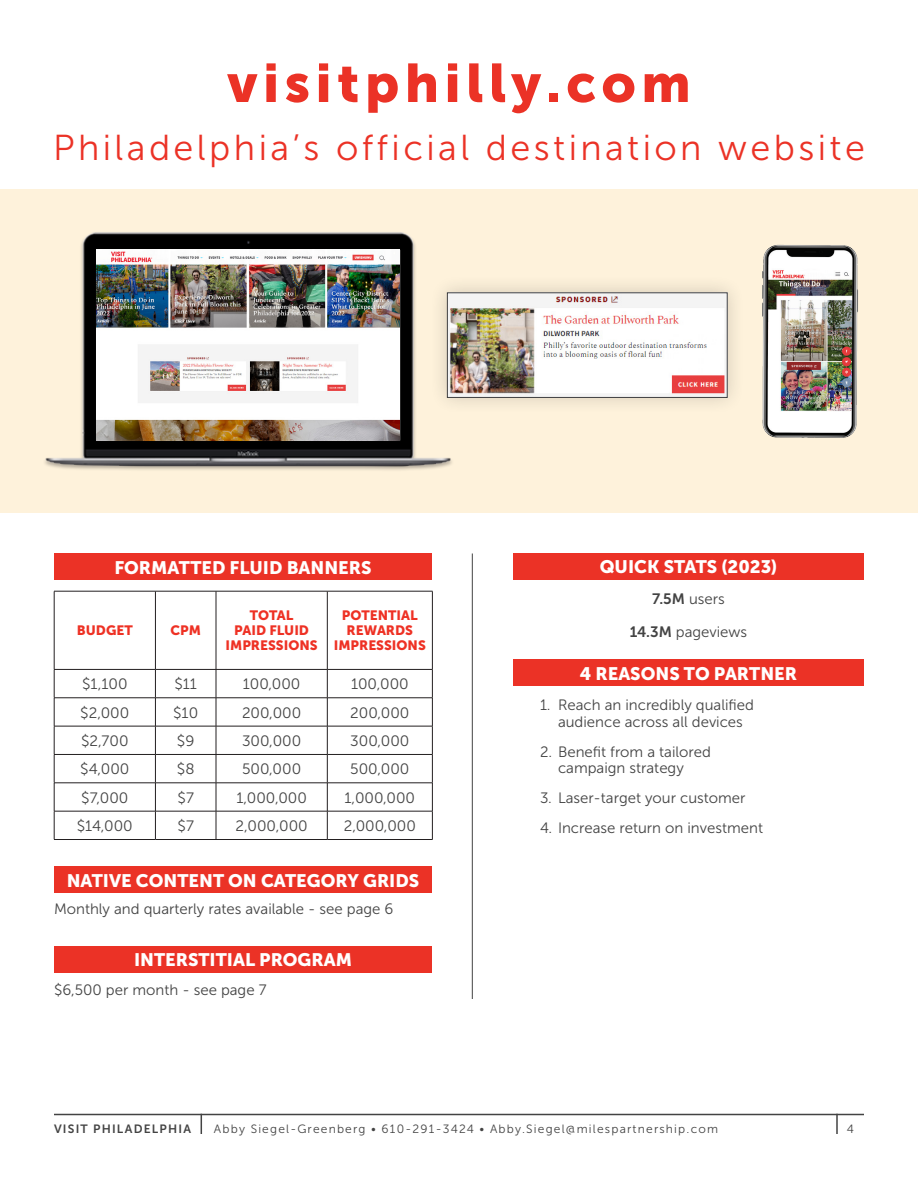
<style>
.page{position:relative;width:918px;height:1188px;background:#fff}
.page>*{position:absolute;margin:0;border:0;box-sizing:border-box;transform-origin:0 0}
.t1{font:54px "Museo Sans 900";letter-spacing:.1em;color:#eb3226}
.t2{font:36px "Museo Sans 300";letter-spacing:.095em;color:#eb3226}
.t3{font:18px "Museo Sans 900";color:#fff}
.Body_left{font:15px/16.5px "Museo Sans 300";color:#434343;text-align:center}
.Cover_Date{font:15px "Museo Sans 300";color:#434343}
.Body_Center{font:15px "Museo Sans 300";color:#434343}
.Cover_Date-2{font:13.5px/15px "Museo Sans 900";color:#ee3124;text-align:center}
.t4{font:12px "Museo Sans 300";letter-spacing:.1em;color:#434343}
.t5{font:12px "Museo Sans 700";letter-spacing:.1em;color:#434343}
.s1{font-family:"Museo Sans 700"}
</style>
<div class="page">
<hr style="left:54px;top:1114px;width:810px;height:1px;background:#434343">
<svg style="left:201px;top:1115px;width:1px;height:19px"></svg>
<hr style="left:836px;top:1114px;width:2px;height:20px;background:#434343">
<div style="left:0;top:189px;width:918px;height:324px;background:#fef2db"></div>
<img style="left:762px;top:244px;width:96px;height:194px">
<div style="left:54px;top:554px;width:378px;height:26px;background:#eb3226"></div>
<hr style="left:472px;top:554px;width:1px;height:445px;background:#434343">
<div style="left:513px;top:554px;width:351px;height:26px;background:#eb3226"></div>
<div style="left:513px;top:659px;width:351px;height:27px;background:#eb3226"></div>
<hr style="left:54px;top:754px;width:101px;height:1px;background:#231f20">
<hr style="left:155px;top:754px;width:61px;height:1px;background:#231f20">
<hr style="left:216px;top:754px;width:111px;height:1px;background:#231f20">
<hr style="left:327px;top:754px;width:106px;height:1px;background:#231f20">
<hr style="left:54px;top:783px;width:101px;height:1px;background:#231f20">
<hr style="left:155px;top:783px;width:61px;height:1px;background:#231f20">
<hr style="left:216px;top:783px;width:111px;height:1px;background:#231f20">
<hr style="left:327px;top:783px;width:106px;height:1px;background:#231f20">
<hr style="left:54px;top:811px;width:101px;height:1px;background:#231f20">
<hr style="left:155px;top:811px;width:61px;height:1px;background:#231f20">
<hr style="left:216px;top:811px;width:111px;height:1px;background:#231f20">
<hr style="left:327px;top:811px;width:106px;height:1px;background:#231f20">
<hr style="left:54px;top:839px;width:101px;height:1px;background:#231f20">
<hr style="left:155px;top:839px;width:61px;height:1px;background:#231f20">
<hr style="left:216px;top:839px;width:111px;height:1px;background:#231f20">
<hr style="left:327px;top:839px;width:106px;height:1px;background:#231f20">
<hr style="left:54px;top:591px;width:101px;height:1px;background:#231f20">
<hr style="left:54px;top:591px;width:1px;height:78px;background:#231f20">
<hr style="left:155px;top:591px;width:61px;height:1px;background:#231f20">
<hr style="left:155px;top:591px;width:1px;height:78px;background:#231f20">
<hr style="left:216px;top:591px;width:111px;height:1px;background:#231f20">
<hr style="left:216px;top:591px;width:1px;height:78px;background:#231f20">
<hr style="left:327px;top:591px;width:106px;height:1px;background:#231f20">
<hr style="left:327px;top:591px;width:1px;height:78px;background:#231f20">
<hr style="left:432px;top:591px;width:1px;height:78px;background:#231f20">
<hr style="left:54px;top:669px;width:101px;height:1px;background:#231f20">
<hr style="left:155px;top:669px;width:61px;height:1px;background:#231f20">
<hr style="left:216px;top:669px;width:111px;height:1px;background:#231f20">
<hr style="left:327px;top:669px;width:106px;height:1px;background:#231f20">
<hr style="left:54px;top:698px;width:101px;height:1px;background:#231f20">
<hr style="left:155px;top:698px;width:61px;height:1px;background:#231f20">
<hr style="left:216px;top:698px;width:111px;height:1px;background:#231f20">
<hr style="left:327px;top:698px;width:106px;height:1px;background:#231f20">
<hr style="left:54px;top:726px;width:101px;height:1px;background:#231f20">
<hr style="left:155px;top:726px;width:61px;height:1px;background:#231f20">
<hr style="left:216px;top:726px;width:111px;height:1px;background:#231f20">
<hr style="left:327px;top:726px;width:106px;height:1px;background:#231f20">
<svg style="left:54px;top:670px;width:1px;height:169px"></svg>
<svg style="left:155px;top:670px;width:1px;height:169px"></svg>
<svg style="left:216px;top:670px;width:1px;height:169px"></svg>
<svg style="left:327px;top:670px;width:1px;height:169px"></svg>
<svg style="left:432px;top:670px;width:1px;height:169px"></svg>
<img style="left:45px;top:232px;width:407px;height:238px">
<div style="left:54px;top:866px;width:378px;height:27px;background:#eb3226"></div>
<div style="left:54px;top:946px;width:378px;height:28px;background:#eb3226"></div>
<img style="left:96px;top:250px;width:304px;height:190px">
<div style="left:429px;top:275px;width:316px;height:141px;background:#231f20;opacity:.2"></div>
<img style="left:449px;top:295px;width:276px;height:101px">
<div style="left:447px;top:293px;width:280px;height:105px;border:1px solid #3e3e3f"></div>
<p class="t1" style="left:227px;top:52px;width:465px">visitphilly.com</p>
<p class="t2" style="left:53px;top:128px;width:813px">Philadelphia’s official destination website</p>
<p class="t3" style="left:114px;top:557px;width:259px">FORMATTED FLUID BANNERS</p>
<p class="Cover_Date-2" style="left:77px;top:623px;width:57px">BUDGET</p>
<p class="Cover_Date-2" style="left:170px;top:623px;width:32px">CPM</p>
<p class="Cover_Date-2" style="left:226px;top:608px;width:94px">TOTAL<br>PAID FLUID<br>IMPRESSIONS</p>
<p class="Cover_Date-2" style="left:334px;top:608px;width:94px">POTENTIAL<br>REWARDS<br>IMPRESSIONS</p>
<p class="Cover_Date" style="left:82px;top:676px;width:47px">$1,100</p>
<p class="Cover_Date" style="left:174px;top:676px;width:24px">$11</p>
<p class="Cover_Date" style="left:243px;top:676px;width:59px">100,000</p>
<p class="Cover_Date" style="left:351px;top:676px;width:59px">100,000</p>
<p class="Cover_Date" style="left:80px;top:704px;width:51px">$2,000</p>
<p class="Cover_Date" style="left:173px;top:704px;width:27px">$10</p>
<p class="Cover_Date" style="left:242px;top:704px;width:61px">200,000</p>
<p class="Cover_Date" style="left:350px;top:704px;width:61px">200,000</p>
<p class="Cover_Date" style="left:81px;top:733px;width:49px">$2,700</p>
<p class="Cover_Date" style="left:177px;top:733px;width:19px">$9</p>
<p class="Cover_Date" style="left:242px;top:733px;width:61px">300,000</p>
<p class="Cover_Date" style="left:350px;top:733px;width:61px">300,000</p>
<p class="Cover_Date" style="left:80px;top:761px;width:51px">$4,000</p>
<p class="Cover_Date" style="left:177px;top:761px;width:19px">$8</p>
<p class="Cover_Date" style="left:242px;top:761px;width:61px">500,000</p>
<p class="Cover_Date" style="left:350px;top:761px;width:61px">500,000</p>
<p class="Cover_Date" style="left:81px;top:789px;width:49px">$7,000</p>
<p class="Cover_Date" style="left:178px;top:789px;width:18px">$7</p>
<p class="Cover_Date" style="left:236px;top:789px;width:72px">1,000,000</p>
<p class="Cover_Date" style="left:345px;top:789px;width:72px">1,000,000</p>
<p class="Cover_Date" style="left:77px;top:818px;width:57px">$14,000</p>
<p class="Cover_Date" style="left:178px;top:818px;width:18px">$7</p>
<p class="Cover_Date" style="left:236px;top:818px;width:74px">2,000,000</p>
<p class="Cover_Date" style="left:344px;top:818px;width:74px">2,000,000</p>
<p class="t3" style="left:67px;top:870px;width:354px">NATIVE CONTENT ON CATEGORY GRIDS</p>
<p class="Body_left" style="left:54px;top:901px;width:341px">Monthly and quarterly rates available - see page 6</p>
<p class="t3" style="left:134px;top:949px;width:219px">INTERSTITIAL PROGRAM</p>
<p class="Body_left" style="left:54px;top:982px;width:214px">$6,500 per month - see page 7</p>
<p class="t3" style="left:600px;top:556px;width:179px">QUICK STATS (2023)</p>
<p class="Body_Center" style="left:652px;top:591px;width:74px"><span class="s1">7.5M</span> users</p>
<p class="Body_Center" style="left:630px;top:624px;width:119px"><span class="s1">14.3M</span> pageviews</p>
<p class="t3" style="left:580px;top:663px;width:219px">4 REASONS TO PARTNER</p>
<p class="Body_left" style="left:540px;top:697px;width:215px">1. Reach an incredibly qualified audience across all devices</p>
<p class="Body_left" style="left:558px;top:744px;width:154px;text-align:left;text-indent:-18px">2. Benefit from a tailored campaign strategy</p>
<p class="Body_left" style="left:540px;top:790px;width:207px">3. Laser-target your customer</p>
<p class="Body_left" style="left:540px;top:820px;width:225px">4. Increase return on investment</p>
<p class="t5" style="left:54px;top:1122px;width:139px">VISIT PHILADELPHIA</p>
<p class="t4" style="left:214px;top:1122px;width:506px">Abby Siegel-Greenberg • 610-291-3424 • Abby.Siegel@milespartnership.com</p>
<p class="t4" style="left:847px;top:1122px;width:9px">4</p>
</div>
